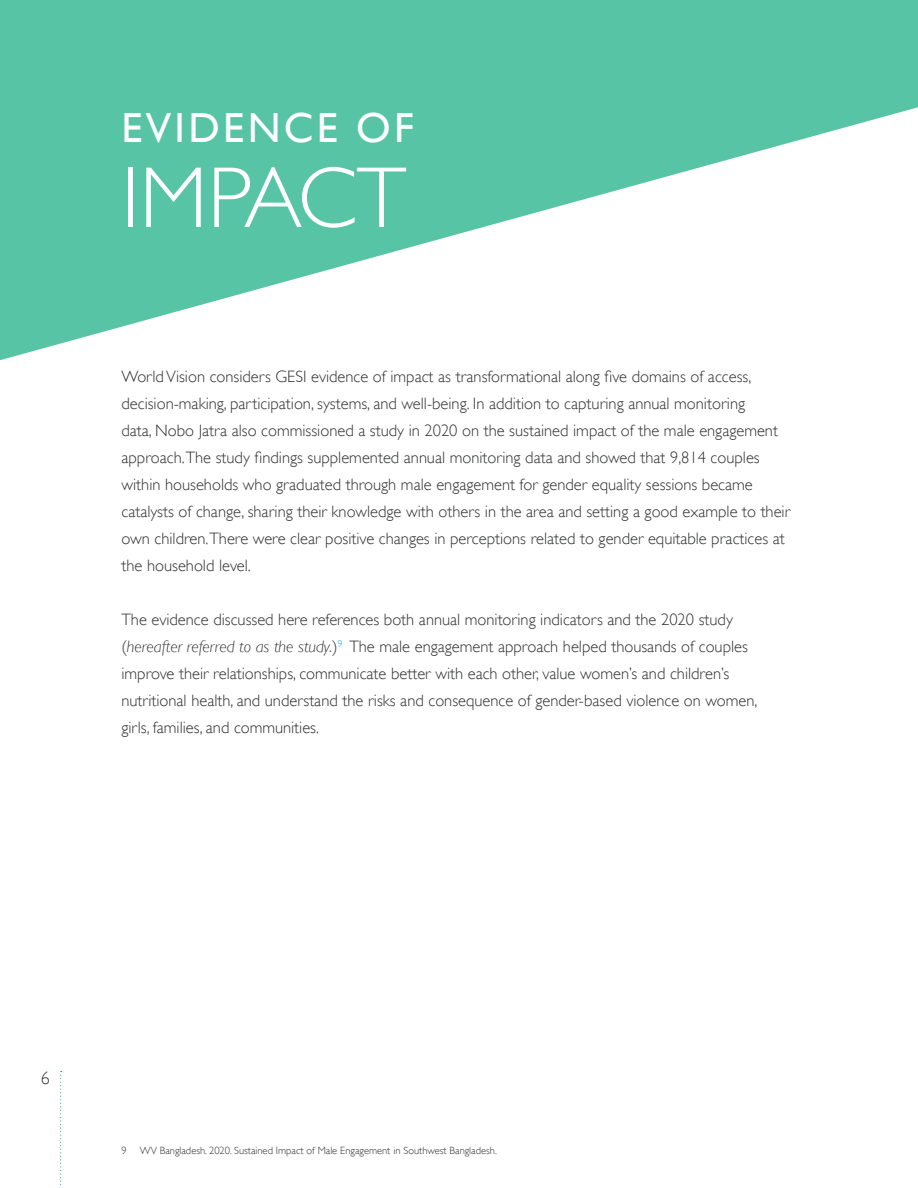
<style>
.page{position:relative;width:918px;height:1188px;background:#fff}
.page>*{position:absolute;margin:0;border:0;box-sizing:border-box;transform-origin:0 0}
.t1{font:300 87px "Gill Sans";color:#fff}
.t2{font:42px "Gill Sans";letter-spacing:.08em;color:#fff}
.t3{font:300 18px "Gill Sans";color:#313232}
.INTRO_TEXT{font:300 16.5px/27px "Gill Sans";color:#313232}
.Footnote_Text{font:300 10.5px "Gill Sans";color:#313232}
.s1{font-style:italic}
</style>
<div class="page">
<svg style="left:0;top:0;width:918px;height:361px;fill:#57c5a5"></svg>
<svg style="left:60px;top:1071px;width:2px;height:117px"></svg>
<h6 class="t2" style="left:122px;top:103px;width:294px">EVIDENCE OF</h6>
<h1 class="t1" style="left:122px;top:148px;width:287px">IMPACT</h1>
<p class="INTRO_TEXT" style="left:122px;top:363px;width:670px">World Vision considers GESI evidence of impact as transformational along five domains of access, decision-making, participation, systems, and well-being. In addition to capturing annual monitoring<br>data, Nobo Jatra also commissioned a study in 2020 on the sustained impact of the male engagement approach.The study findings supplemented annual monitoring data and showed that 9,814 couples within households who graduated through male engagement for gender equality sessions became catalysts of change, sharing their knowledge with others in the area and setting a good example to their own children.There were clear positive changes in perceptions related to gender equitable practices at the household level.</p>
<p class="INTRO_TEXT" style="left:122px;top:606px;width:637px">The evidence discussed here references both annual monitoring indicators and the 2020 study (<span class="s1">hereafter referred to as the study.</span>)<sup>9</sup> The male engagement approach helped thousands of couples improve their relationships, communicate better with each other, value women’s and children’s nutritional health, and understand the risks and consequence of gender-based violence on women, girls, families, and communities.</p>
<p class="t3" style="left:41px;top:1067px;width:10px">6</p>
<p class="Footnote_Text" style="left:122px;top:1145px;width:377px">9 WV Bangladesh. 2020. Sustained Impact of Male Engagement in Southwest Bangladesh.</p>
</div>
